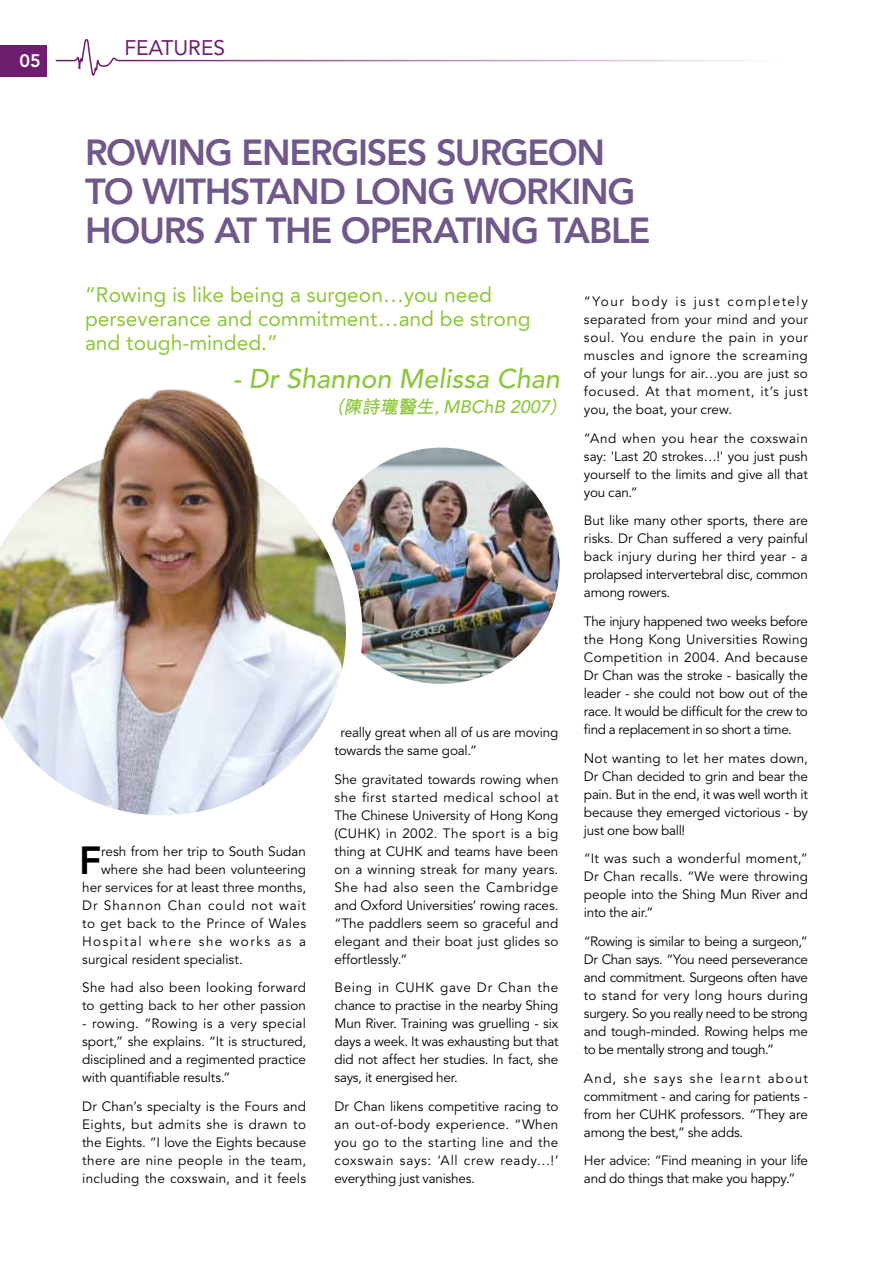
<style>
.page{position:relative;width:893px;height:1263px;background:#fff}
.page>*{position:absolute;margin:0;border:0;box-sizing:border-box;transform-origin:0 0}
.t1{font:800 38.85px "Avenir";color:#000}
.t2{font:800 36px/39px "Avenir";letter-spacing:-.035em;color:#70588b}
.t3{font:italic 500 27px "Avenir";color:#8dc63e}
.t4{font:21px/24px "Avenir";color:#8dc63e}
.t5{font:21px "Avenir";color:#6e1d6f}
.t6{font:italic 500 18px "Avenir";color:#8dc63e}
.t7{font:800 18px "Avenir";color:#fff}
.t8{font:13.5px/18px "Avenir";letter-spacing:-.005em;color:#000;text-align:justify}
.t9{font:13.5px/18px "Avenir";letter-spacing:.015em;color:#000}
.t10{font:13.5px "Avenir";letter-spacing:.03em;color:#000}
.t11{font:13.5px "Avenir";letter-spacing:.06em;color:#000}
.t12{font:13.5px "Avenir";letter-spacing:.1em;color:#000}
.s1{font-family:"Xin Gothic";font-weight:400}
.s2{font-family:"Xin Gothic";font-weight:700}
</style>
<div class="page">
<img style="left:323px;top:448px;width:236px;height:236px;border-radius:118px">
<svg style="left:0;top:478px;width:362px;height:337px"></svg>
<img style="left:17px;top:389px;width:332px;height:235px">
<div style="left:0;top:45px;width:47px;height:32px;background:#6e1d6f"></div>
<svg style="left:55px;top:39px;width:702px;height:37px"></svg>
<h3 class="t7" style="left:20px;top:50px;width:23px">05</h3>
<h3 class="t5" style="left:124px;top:35px;width:102px">FEATURES</h3>
<h2 class="t2" style="left:85px;top:133px;width:567px">ROWING ENERGISES SURGEON<br>TO WITHSTAND LONG WORKING<br>HOURS AT THE OPERATING TABLE</h2>
<h3 class="t4" style="left:85px;top:282px;width:447px">“Rowing is like being a surgeon…you need perseverance and commitment…and be strong and tough-minded.”</h3>
<h3 class="t3" style="left:233px;top:363px;width:329px">- Dr Shannon Melissa Chan</h3>
<h3 class="t6" style="left:335px;top:397px;width:229px"><span class="s1">（</span><span class="s2">陳詩瓏醫生</span><span class="s1">,</span>MBChB 2007<span class="s1">）</span></h3>
<h1 class="t1" style="left:79px;top:837px;width:24px">F</h1>
<p class="t8" style="left:101px;top:842px;width:207px">resh from her trip to South Sudan</p>
<p class="t8" style="left:101px;top:860px;width:207px">where she had been volunteering</p>
<p class="t8" style="left:82px;top:878px;width:225px">her services for at least three months,</p>
<p class="t11" style="left:82px;top:897px;width:225px">Dr Shannon Chan could not wait</p>
<p class="t10" style="left:82px;top:915px;width:225px">to get back to the Prince of Wales</p>
<p class="t12" style="left:82px;top:933px;width:225px">Hospital where she works as a</p>
<p class="t8" style="left:82px;top:950px;width:162px">surgical resident specialist.</p>
<p class="t9" style="left:82px;top:979px;width:225px">She had also been looking forward to getting back to her other passion</p>
<p class="t8" style="left:82px;top:1015px;width:225px">- rowing. “Rowing is a very special sport,” she explains. “It is structured, disciplined and a regimented practice with quantifiable results.”</p>
<p class="t8" style="left:82px;top:1097px;width:225px">Dr Chan’s specialty is the Fours and Eights, but admits she is drawn to the Eights. “I love the Eights because there are nine people in the team, including the coxswain, and it feels</p>
<p class="t8" style="left:334px;top:724px;width:225px;text-indent:6px">really great when all of us are moving towards the same goal.”</p>
<p class="t8" style="left:334px;top:770px;width:225px">She gravitated towards rowing when she first started medical school at The Chinese University of Hong Kong (CUHK) in 2002. The sport is a big thing at CUHK and teams have been on a winning streak for many years.<br>She had also seen the Cambridge and Oxford Universities’ rowing races. “The paddlers seem so graceful and elegant and their boat just glides so effortlessly.”</p>
<p class="t8" style="left:334px;top:979px;width:225px">Being in CUHK gave Dr Chan the chance to practise in the nearby Shing Mun River. Training was gruelling - six days a week. It was exhausting but that did not affect her studies. In fact, she says, it energised her.</p>
<p class="t8" style="left:334px;top:1097px;width:225px">Dr Chan likens competitive racing to an out-of-body experience. “When you go to the starting line and the coxswain says: ‘All crew ready…!’ everything just vanishes.</p>
<p class="t8" style="left:584px;top:293px;width:225px">“Your body is just completely separated from your mind and your soul. You endure the pain in your muscles and ignore the screaming of your lungs for air…you are just so focused. At that moment, it’s just you, the boat, your crew.</p>
<p class="t8" style="left:584px;top:430px;width:225px">“And when you hear the coxswain say: 'Last 20 strokes…!' you just push yourself to the limits and give all that you can.”</p>
<p class="t8" style="left:584px;top:512px;width:225px">But like many other sports, there are risks. Dr Chan suffered a very painful back injury during her third year - a prolapsed intervertebral disc, common among rowers.</p>
<p class="t8" style="left:584px;top:613px;width:225px">The injury happened two weeks before the Hong Kong Universities Rowing Competition in 2004. And because Dr Chan was the stroke - basically the leader - she could not bow out of the race. It would be difficult for the crew to find a replacement in so short a time.</p>
<p class="t8" style="left:584px;top:749px;width:225px">Not wanting to let her mates down, Dr Chan decided to grin and bear the pain. But in the end, it was well worth it because they emerged victorious - by just one bow ball!</p>
<p class="t8" style="left:584px;top:850px;width:225px">“It was such a wonderful moment,” Dr Chan recalls. “We were throwing people into the Shing Mun River and into the air.”</p>
<p class="t8" style="left:584px;top:933px;width:225px">“Rowing is similar to being a surgeon,” Dr Chan says. “You need perseverance and commitment. Surgeons often have to stand for very long hours during surgery. So you really need to be strong and tough-minded. Rowing helps me to be mentally strong and tough.”</p>
<p class="t8" style="left:584px;top:1069px;width:225px">And, she says she learnt about commitment - and caring for patients - from her CUHK professors. “They are among the best,” she adds.</p>
<p class="t8" style="left:584px;top:1152px;width:225px">Her advice: “Find meaning in your life and do things that make you happy.”</p>
</div>
